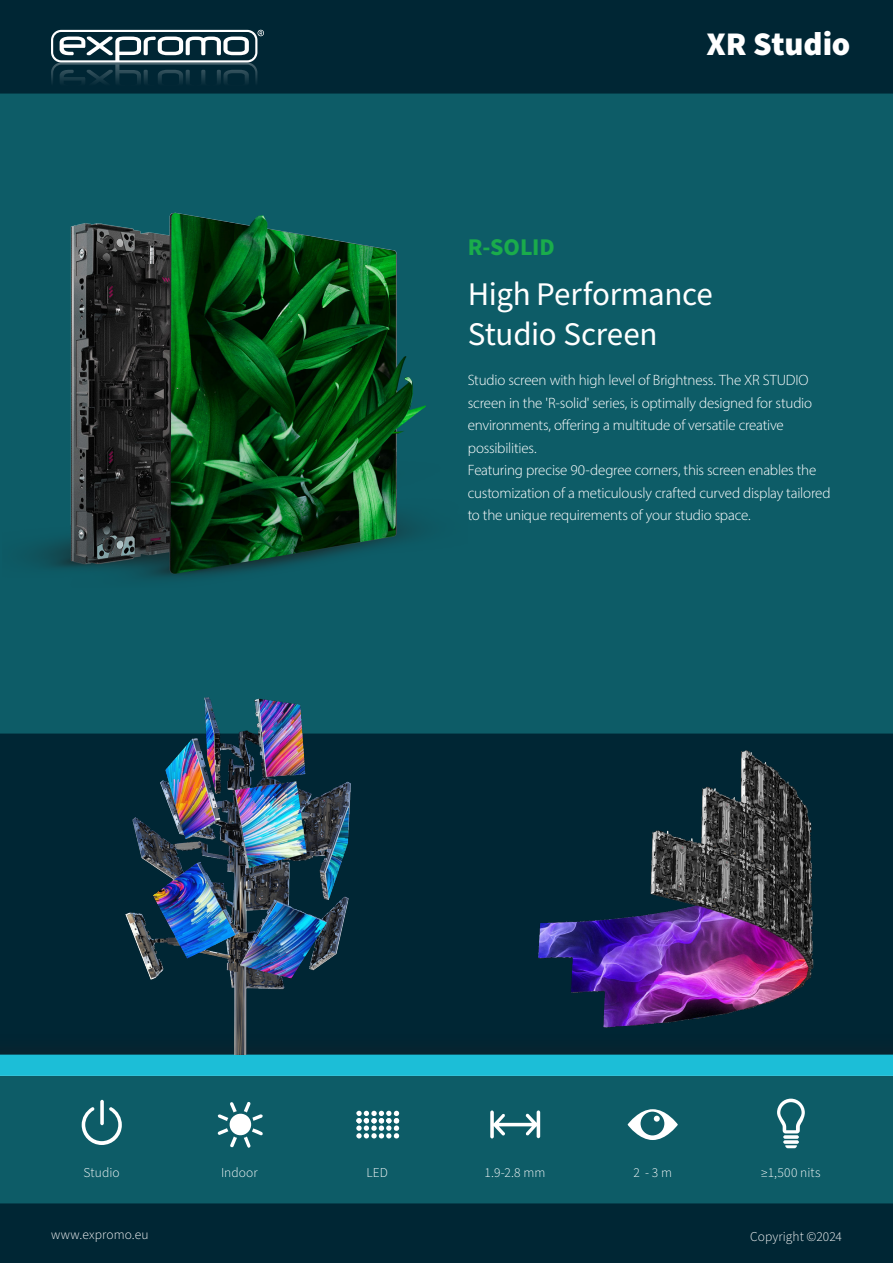
<style>
.page{position:relative;width:893px;height:1263px;background:#fff}
.page>*{position:absolute;margin:0;border:0;box-sizing:border-box;transform-origin:0 0}
.t1{font:33px/39.6px "Source Sans Pro";letter-spacing:-.01em;color:#fff}
.t2{font:900 33px "Source Sans Pro";letter-spacing:-.005em;color:#fff}
.t3{font:700 24px "Source Sans Pro";color:#1aac4b}
.t4{font:300 15px "Myriad Pro";letter-spacing:-.015em;color:#fff}
.EXP_Icon{font:300 13.5px "Source Sans Pro";letter-spacing:.005em;color:#fff}
</style>
<div class="page">
<div style="left:0;top:0;width:893px;height:94px;background:#002634"></div>
<div style="left:0;top:1203px;width:893px;height:60px;background:#002634"></div>
<svg style="left:51px;top:30px;width:213px;height:64px"></svg>
<div style="left:0;top:1081px;width:893px;height:122px;background:#0d5c67"></div>
<svg style="left:82px;top:1107px;width:40px;height:38px"></svg>
<svg style="left:100px;top:1100px;width:4px;height:25px"></svg>
<svg style="left:356px;top:1111px;width:43px;height:27px"></svg>
<svg style="left:490px;top:1110px;width:50px;height:28px"></svg>
<svg style="left:777px;top:1098px;width:28px;height:35px"></svg>
<svg style="left:783px;top:1135px;width:16px;height:4px"></svg>
<svg style="left:783px;top:1140px;width:16px;height:4px"></svg>
<svg style="left:785px;top:1145px;width:12px;height:3px"></svg>
<svg style="left:628px;top:1109px;width:50px;height:31px"></svg>
<svg style="left:218px;top:1102px;width:45px;height:46px"></svg>
<div style="left:0;top:733px;width:893px;height:299px;background:#002634"></div>
<div style="left:0;top:94px;width:893px;height:639px;background:#0d5c67"></div>
<div style="left:0;top:1032px;width:893px;height:49px;background:#231f20;opacity:.25"></div>
<svg style="left:0;top:1054px;width:893px;height:22px"></svg>
<img style="left:3px;top:118px;width:465px;height:552px">
<img style="left:99px;top:697px;width:290px;height:357px">
<img style="left:535px;top:747px;width:282px;height:285px">
<p class="t3" style="left:468px;top:231px;width:89px">R-SOLID</p>
<p class="t2" style="left:706px;top:21px;width:146px">XR Studio</p>
<p class="t1" style="left:468px;top:276px;width:247px">High Performance<br>Studio Screen</p>
<p class="t4" style="left:468px;top:371px;width:342px">Studio screen with high level of Brightness. The XR STUDIO</p>
<p class="t4" style="left:468px;top:394px;width:346px">screen in the 'R-solid' series, is optimally designed for studio</p>
<p class="t4" style="left:468px;top:416px;width:318px">environments, offering a multitude of versatile creative</p>
<p class="t4" style="left:468px;top:439px;width:70px">possibilities.</p>
<p class="t4" style="left:468px;top:461px;width:350px">Featuring precise 90-degree corners, this screen enables the</p>
<p class="t4" style="left:468px;top:484px;width:364px">customization of a meticulously crafted curved display tailored</p>
<p class="t4" style="left:468px;top:506px;width:284px">to the unique requirements of your studio space.</p>
<p class="EXP_Icon" style="left:84px;top:1164px;width:38px">Studio</p>
<p class="EXP_Icon" style="left:221px;top:1164px;width:38px">Indoor</p>
<p class="EXP_Icon" style="left:366px;top:1164px;width:23px">LED</p>
<p class="EXP_Icon" style="left:485px;top:1164px;width:62px">1.9-2.8 mm</p>
<p class="EXP_Icon" style="left:633px;top:1164px;width:40px">2 - 3 m</p>
<p class="EXP_Icon" style="left:761px;top:1164px;width:61px">≥1,500 nits</p>
<p class="EXP_Icon" style="left:51px;top:1225px;width:99px">www.expromo.eu</p>
<p class="EXP_Icon" style="left:750px;top:1227px;width:93px">Copyright ©2024</p>
</div>
